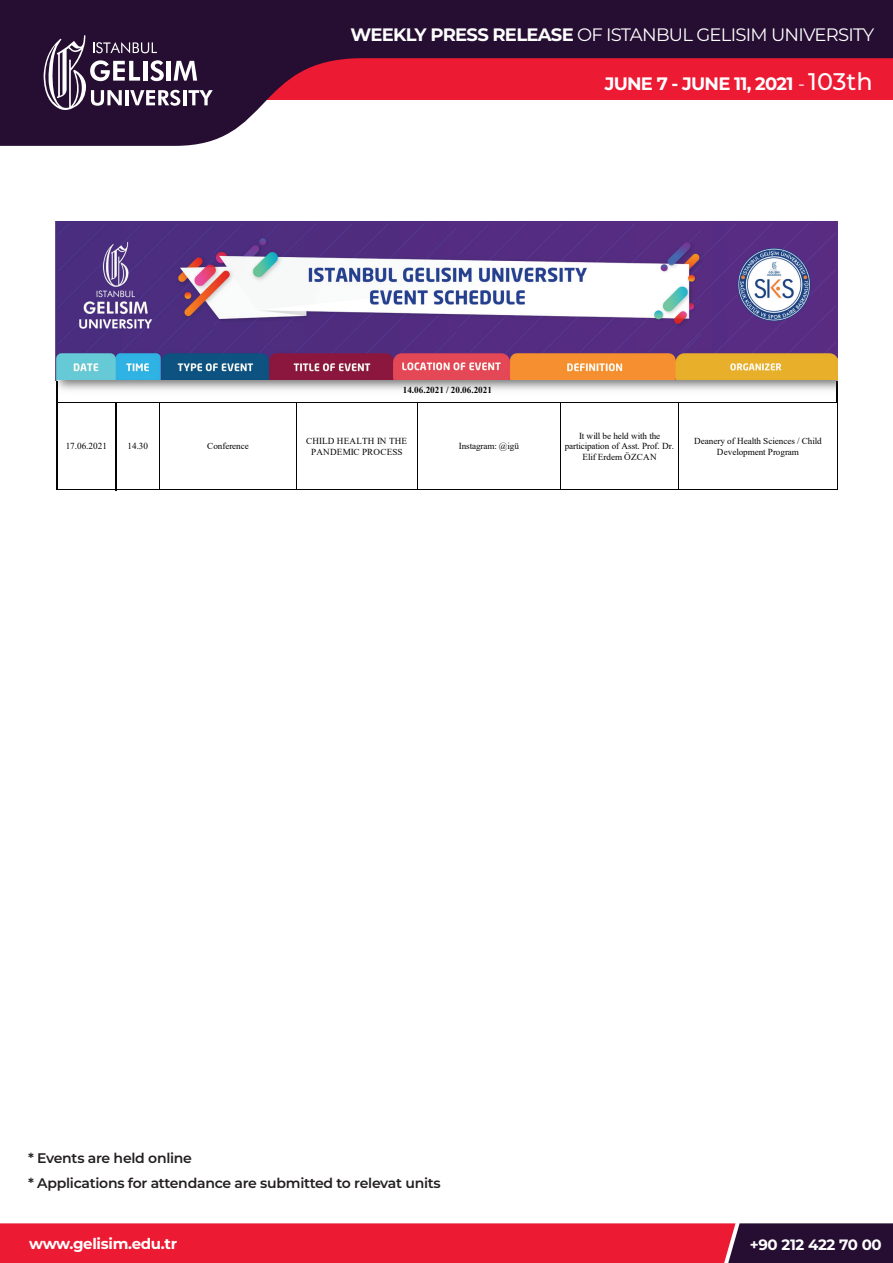
<style>
.page{position:relative;width:893px;height:1263px;background:#fff}
.page>*{position:absolute;margin:0;border:0;box-sizing:border-box;transform-origin:0 0}
.t1{font:18px "Montserrat";letter-spacing:-.04em;color:#fff}
.t2{font:700 18px "Montserrat";letter-spacing:-.04em;color:#fff}
.t3{font:700 15px "Montserrat";letter-spacing:-.02em;color:#fff}
.t4{font:600 13.95px/25.5px "Montserrat";letter-spacing:-.02em;color:#231f20}
.t5{font:9.15px/10.8px "Times New Roman";color:#040503;text-align:center}
.t6{font:700 9.15px "Times New Roman";color:#040503}
.s1{font-weight:700}
.s2{font-weight:400}
.s3{font-weight:500;font-size:24px}
</style>
<div class="page">
<svg style="left:0;top:0;width:893px;height:146px;fill:#250e31"></svg>
<svg style="left:40px;top:35px;width:173px;height:76px"></svg>
<svg style="left:0;top:1223px;width:893px;height:40px;background:#c91b35"></svg>
<img style="left:55px;top:221px;width:783px;height:160px">
<hr style="left:58px;top:402px;width:57px;height:1px;background:#040503">
<hr style="left:836px;top:381px;width:2px;height:21px;background:#040503">
<hr style="left:58px;top:489px;width:57px;height:1px;background:#040503">
<hr style="left:57px;top:402px;width:1px;height:88px;background:#040503">
<hr style="left:837px;top:402px;width:1px;height:88px;background:#040503">
<hr style="left:115px;top:402px;width:1px;height:88px;background:#040503">
<hr style="left:160px;top:402px;width:1px;height:88px;background:#040503">
<hr style="left:296px;top:402px;width:1px;height:88px;background:#040503">
<hr style="left:418px;top:402px;width:1px;height:88px;background:#040503">
<hr style="left:560px;top:402px;width:1px;height:88px;background:#040503">
<hr style="left:678px;top:402px;width:1px;height:88px;background:#040503">
<hr style="left:116px;top:402px;width:720px;height:1px;background:#040503">
<hr style="left:116px;top:489px;width:722px;height:1px;background:#040503">
<img style="left:57px;top:381px;width:781px;height:17px">
<h1 class="t1" style="left:350px;top:22px;width:525px"><span class="s1">WEEKLY PRESS RELEASE</span> OF ISTANBUL GELISIM UNIVERSITY</h1>
<h1 class="t2" style="left:605px;top:70px;width:270px">JUNE 7 - JUNE 11, 2021 <span class="s2">-</span> <span class="s3">103th</span></h1>
<p class="t6" style="left:403px;top:383px;width:91px">14.06.2021 / 20.06.2021</p>
<p class="t5" style="left:66px;top:441px;width:43px">17.06.2021</p>
<p class="t5" style="left:128px;top:441px;width:22px">14.30</p>
<p class="t5" style="left:207px;top:441px;width:43px">Conference</p>
<p class="t5" style="left:306px;top:435px;width:103px">CHILD HEALTH IN THE<br>PANDEMIC PROCESS</p>
<p class="t5" style="left:459px;top:441px;width:62px">Instagram: @igü</p>
<p class="t5" style="left:565px;top:430px;width:111px">It will be held with the participation of Asst. Prof. Dr.<br>Elif Erdem ÖZCAN</p>
<p class="t5" style="left:694px;top:435px;width:129px">Deanery of Health Sciences / Child<br>Development Program</p>
<h3 class="t4" style="left:28px;top:1144px;width:414px">* Events are held online<br>* Applications for attendance are submitted to relevat units</h3>
<h2 class="t3" style="left:29px;top:1233px;width:150px">www.gelisim.edu.tr</h2>
<h2 class="t3" style="left:750px;top:1234px;width:134px">+90 212 422 70 00</h2>
</div>
